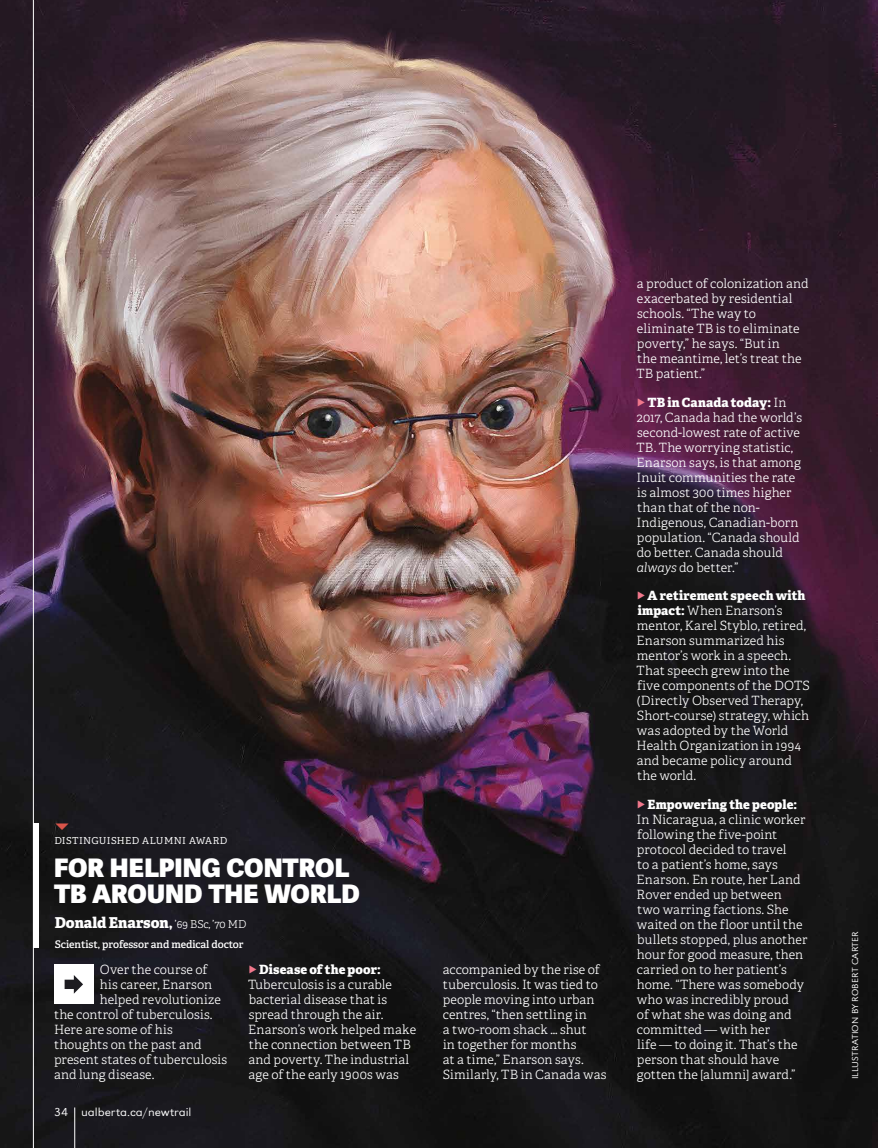
<style>
.page{position:relative;width:878px;height:1148px;background:#fff}
.page>*{position:absolute;margin:0;border:0;box-sizing:border-box;transform-origin:0 0}
.t1{font:25.5px/25.5px "Adelle Sans Hv";color:#fff}
.t2{font:800 15px "Adelle";letter-spacing:-.005em;color:#fff}
.t3{font:300 12.75px/15px "Adelle";letter-spacing:.01em;color:#fff}
.t4{font:800 12.75px "Adelle";letter-spacing:.005em;color:#fff}
.t5{font:300 12.6px "Adelle";letter-spacing:.025em;color:#fff}
.t6{font:300 12px "URW Grotesk Ext Wid";color:#fff}
.t7{font:600 10.5px "Adelle";letter-spacing:-.005em;color:#fff}
.t8{font:300 9px "URW Grotesk Ext Wid";letter-spacing:.02em;color:#fff}
.s1{font-weight:300;font-size:10.8px}
.s2{font-weight:800}
.s3{font-style:italic}
</style>
<div class="page">
<img style="left:0;top:0;width:878px;height:1148px">
<div style="left:54px;top:964px;width:39px;height:40px;background:#fff"></div>
<svg style="left:65px;top:975px;width:18px;height:18px"></svg>
<div style="left:33px;top:823px;width:5px;height:125px;background:#fff"></div>
<hr style="left:33px;top:0;width:1px;height:1148px;background:#fff">
<hr style="left:74px;top:1107px;width:1px;height:41px;background:#fff">
<svg style="left:56px;top:823px;width:13px;height:7px"></svg>
<svg style="left:249px;top:965px;width:7px;height:8px"></svg>
<svg style="left:638px;top:398px;width:6px;height:8px"></svg>
<svg style="left:638px;top:591px;width:6px;height:8px"></svg>
<svg style="left:638px;top:800px;width:7px;height:8px"></svg>
<p class="t5" style="left:54px;top:830px;width:175px">distinguished alumni award</p>
<h1 class="t1" style="left:54px;top:854px;width:307px">FOR HELPING CONTROL<br>TB AROUND THE WORLD</h1>
<p class="t2" style="left:55px;top:911px;width:193px">Donald Enarson, <span class="s1">’69 BSc, ’70 MD</span></p>
<p class="t7" style="left:55px;top:936px;width:190px">Scientist, professor and medical doctor</p>
<p class="t3" style="left:100px;top:961px;width:110px">Over the course of</p>
<p class="t3" style="left:100px;top:976px;width:114px">his career, Enarson</p>
<p class="t3" style="left:100px;top:991px;width:123px">helped revolutionize</p>
<p class="t3" style="left:54px;top:1006px;width:160px">the control of tuberculosis.</p>
<p class="t3" style="left:54px;top:1021px;width:120px">Here are some of his</p>
<p class="t3" style="left:54px;top:1036px;width:149px">thoughts on the past and</p>
<p class="t3" style="left:54px;top:1051px;width:175px">present states of tuberculosis</p>
<p class="t3" style="left:54px;top:1066px;width:102px">and lung disease.</p>
<p class="t4" style="left:259px;top:959px;width:123px">Disease of the poor:</p>
<p class="t3" style="left:248px;top:976px;width:169px">Tuberculosis is a curable bacterial disease that is spread through the air.<br>Enarson’s work helped make the connection between TB and poverty. The industrial age of the early 1900s was</p>
<p class="t6" style="left:54px;top:1104px;width:139px">34 ualberta.ca/newtrail</p>
<p class="t3" style="left:442px;top:961px;width:165px">accompanied by the rise of tuberculosis. It was tied to people moving into urban centres, “then settling in<br>a two-room shack … shut<br>in together for months<br>at a time,” Enarson says.<br>Similarly, TB in Canada was</p>
<p class="t3" style="left:636px;top:276px;width:174px">a product of colonization and exacerbated by residential schools. “The way to eliminate TB is to eliminate poverty,” he says. “But in<br>the meantime, let’s treat the<br>TB patient.”</p>
<p class="t3" style="left:636px;top:394px;width:167px;text-indent:11px"><span class="s2">TB in Canada today:</span> In<br>2017, Canada had the world’s second-lowest rate of active<br>TB. The worrying statistic,<br>Enarson says, is that among<br>Inuit communities the rate is almost 300 times higher than that of the non-<br>Indigenous, Canadian-born population. “Canada should do better. Canada should <span class="s3">always</span> do better.”</p>
<p class="t3" style="left:636px;top:588px;width:175px;text-indent:11px"><span class="s2">A retirement speech with impact:</span> When Enarson’s mentor, Karel Styblo, retired,<br>Enarson summarized his mentor’s work in a speech.<br>That speech grew into the five components of the DOTS (Directly Observed Therapy,<br>Short-course) strategy, which was adopted by the World<br>Health Organization in 1994 and became policy around the world.</p>
<p class="t4" style="left:647px;top:794px;width:151px">Empowering the people:</p>
<p class="t3" style="left:636px;top:811px;width:172px">In Nicaragua, a clinic worker following the five-point protocol decided to travel<br>to a patient’s home, says<br>Enarson. En route, her Land<br>Rover ended up between two warring factions. She waited on the floor until the bullets stopped, plus another hour for good measure, then carried on to her patient’s home. “There was somebody who was incredibly proud<br>of what she was doing and committed — with her<br>life — to doing it. That’s the person that should have gotten the [alumni] award.”</p>
<p class="t8" style="left:849px;top:1079px;width:149px;rotate:-90deg">ILLUSTRATION BY ROBERT CARTER</p>
</div>
